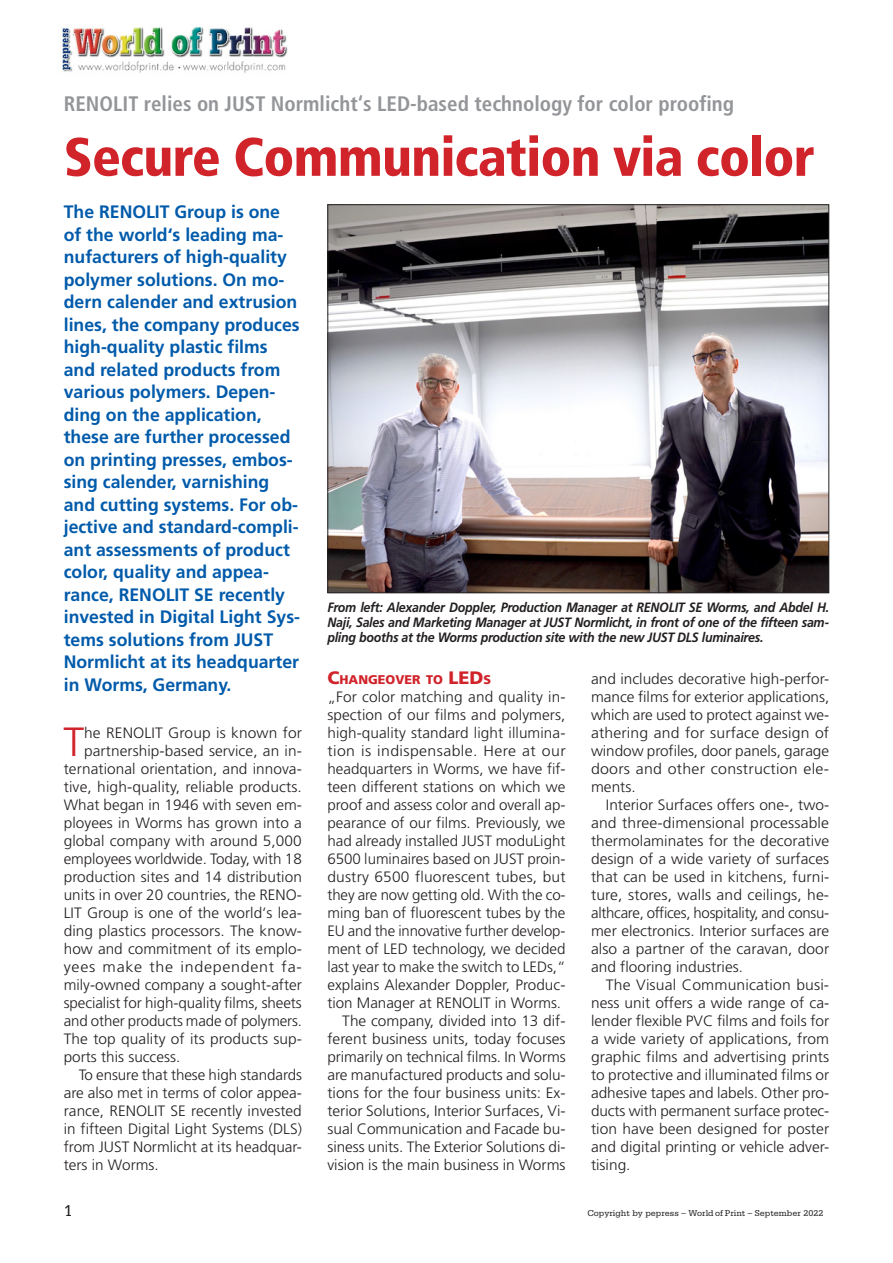
<style>
.page{position:relative;width:893px;height:1263px;background:#fff}
.page>*{position:absolute;margin:0;border:0;box-sizing:border-box;transform-origin:0 0}
.WoP_Headline_groß{font:900 condensed 54px "Frutiger";letter-spacing:-.015em;color:#d1232a}
.WoP_Artikel-Grundt{font:300 40.8px "Frutiger";color:#d1232a}
.WoP_Headline_Subhe{font:700 condensed 21px "Frutiger";color:#939598}
.WoP_Artikel_Vorspa{font:700 18px/22.5px "Frutiger";color:#015aaa}
.t1{font:16.5px "Serifa";color:#231f20}
.WoP_Artikel-Grundt-2{font:300 15px/18px "Frutiger";color:#231f20;text-align:justify}
.WoP_Artikel-Grundt-3{font:300 15px/18px "Frutiger";color:#231f20;text-align:justify;scale:1.05 1}
.WoP_Artikel-Grundt-4{font:300 15px "Frutiger";color:#231f20;scale:1.04 1}
.WoP_Artikel-Grundt-5{font:300 15px "Frutiger";letter-spacing:.045em;color:#231f20;scale:1.07 1}
.WoP_Bildtexte{font:italic 700 13.5px/15px "Frutiger";letter-spacing:-.02em;color:#231f20;text-align:justify;scale:.92 1}
.WoP_Zwischenzeilen{font:900 12.6px "Frutiger";color:#d1232a}
.t2{font:9px "Serifa";color:#231f20}
.s1{font-size:18px}
</style>
<div class="page">
<img style="left:329px;top:206px;width:498px;height:385px">
<img style="left:62px;top:27px;width:226px;height:46px">
<p class="WoP_Headline_Subhe" style="left:64px;top:91px;width:672px">RENOLIT relies on JUST Normlicht‘s LED-based technology for color proofing</p>
<p class="WoP_Headline_groß" style="left:64px;top:125px;width:752px">Secure Communication via color</p>
<p class="WoP_Artikel_Vorspa" style="left:64px;top:200px;width:238px">The RENOLIT Group is one of the world‘s leading ma&shy;nufacturers of high-quality polymer solutions. On mo&shy;dern calender and extrusion lines, the company produces high-quality plastic films and related products from various polymers. Depen&shy;ding on the application, these are further processed on printing presses, embos&shy;sing calender, varnishing and cutting systems. For ob&shy;jective and standard-compli&shy;ant assessments of product color, quality and appea&shy;rance, RENOLIT SE recently invested in Digital Light Sys&shy;tems solutions from JUST<br>Normlicht at its headquarter in Worms, Germany.</p>
<p class="WoP_Artikel-Grundt" style="left:63px;top:719px;width:22px">T</p>
<p class="WoP_Artikel-Grundt-2" style="left:84px;top:724px;width:219px">he RENOLIT Group is known for</p>
<p class="WoP_Bildtexte" style="left:327px;top:600px;width:547px">From left: Alexander Doppler, Production Manager at RENOLIT SE Worms, and Abdel H.<br>Naji, Sales and Marketing Manager at JUST Normlicht, in front of one of the fifteen sam&shy;pling booths at the Worms production site with the new JUST DLS luminaires.</p>
<p class="WoP_Zwischenzeilen" style="left:327px;top:672px;width:165px"><span class="s1">C</span>HANGEOVER TO <span class="s1">LED</span>S</p>
<p class="WoP_Artikel-Grundt-2" style="left:327px;top:688px;width:240px">„For color matching and quality in&shy;spection of our films and polymers, high-quality standard light illumina&shy;tion is indispensable. Here at our headquarters in Worms, we have fif&shy;teen different stations on which we proof and assess color and overall ap&shy;pearance of our films. Previously, we had already installed JUST moduLight 6500 luminaires based on JUST proin&shy;dustry 6500 fluorescent tubes, but they are now getting old. With the co&shy;ming ban of fluorescent tubes by the EU and the innovative further develop&shy;ment of LED technology, we decided last year to make the switch to LEDs,“ explains Alexander Doppler, Produc&shy;tion Manager at RENOLIT in Worms.</p>
<p class="WoP_Artikel-Grundt-2" style="left:327px;top:1012px;width:240px;text-indent:15px">The company, divided into 13 dif&shy;ferent business units, today focuses primarily on technical films. In Worms are manufactured products and solu&shy;tions for the four business units: Ex&shy;terior Solutions, Interior Surfaces, Vi&shy;sual Communication and Facade bu&shy;siness units. The Exterior Solutions di&shy;vision is the main business in Worms</p>
<p class="WoP_Artikel-Grundt-2" style="left:591px;top:670px;width:240px">and includes decorative high-perfor&shy;mance films for exterior applications, which are used to protect against we&shy;athering and for surface design of window profiles, door panels, garage doors and other construction ele&shy;ments.</p>
<p class="WoP_Artikel-Grundt-2" style="left:591px;top:796px;width:240px;text-indent:15px">Interior Surfaces offers one-, two&shy;and three-dimensional processable thermolaminates for the decorative design of a wide variety of surfaces that can be used in kitchens, furni&shy;ture, stores, walls and ceilings, he&shy;althcare, offices, hospitality, and consu&shy;mer electronics. Interior surfaces are also a partner of the caravan, door and flooring industries.</p>
<p class="WoP_Artikel-Grundt-3" style="left:591px;top:976px;width:228px;text-indent:15px">The Visual Communication busi&shy;ness unit offers a wide range of ca&shy;lender flexible PVC films and foils for a wide variety of applications, from graphic films and advertising prints to protective and illuminated films or adhesive tapes and labels. Other pro&shy;ducts with permanent surface protec&shy;tion have been designed for poster and digital printing or vehicle adver&shy;tising.</p>
<p class="WoP_Artikel-Grundt-2" style="left:84px;top:742px;width:219px">partnership-based service, an in-</p>
<p class="WoP_Artikel-Grundt-2" style="left:64px;top:760px;width:240px">ternational orientation, and innova-</p>
<p class="WoP_Artikel-Grundt-4" style="left:64px;top:778px;width:230px">tive, high-quality, reliable products.</p>
<p class="WoP_Artikel-Grundt-2" style="left:64px;top:796px;width:240px">What began in 1946 with seven em-</p>
<p class="WoP_Artikel-Grundt-2" style="left:64px;top:814px;width:240px">ployees in Worms has grown into a</p>
<p class="WoP_Artikel-Grundt-2" style="left:64px;top:832px;width:240px">global company with around 5,000</p>
<p class="WoP_Artikel-Grundt-2" style="left:64px;top:850px;width:240px">employees worldwide. Today, with 18</p>
<p class="WoP_Artikel-Grundt-2" style="left:64px;top:868px;width:240px">production sites and 14 distribution</p>
<p class="WoP_Artikel-Grundt-2" style="left:64px;top:886px;width:240px">units in over 20 countries, the RENO-</p>
<p class="WoP_Artikel-Grundt-2" style="left:64px;top:904px;width:240px">LIT Group is one of the world‘s lea-</p>
<p class="WoP_Artikel-Grundt-2" style="left:64px;top:922px;width:240px">ding plastics processors. The know-</p>
<p class="WoP_Artikel-Grundt-2" style="left:64px;top:940px;width:240px">how and commitment of its emplo-</p>
<p class="WoP_Artikel-Grundt-5" style="left:64px;top:958px;width:224px">yees make the independent fa-</p>
<p class="WoP_Artikel-Grundt-2" style="left:64px;top:976px;width:240px">mily-owned company a sought-after</p>
<p class="WoP_Artikel-Grundt-2" style="left:64px;top:994px;width:239px">specialist for high-quality films, sheets</p>
<p class="WoP_Artikel-Grundt-2" style="left:64px;top:1012px;width:240px">and other products made of polymers.</p>
<p class="WoP_Artikel-Grundt-2" style="left:64px;top:1030px;width:240px">The top quality of its products sup-</p>
<p class="WoP_Artikel-Grundt-2" style="left:64px;top:1048px;width:118px">ports this success.</p>
<p class="WoP_Artikel-Grundt-2" style="left:64px;top:1066px;width:240px;text-indent:15px">To ensure that these high standards are also met in terms of color appea&shy;rance, RENOLIT SE recently invested in fifteen Digital Light Systems (DLS) from JUST Normlicht at its headquar&shy;ters in Worms.</p>
<p class="t1" style="left:64px;top:1201px;width:11px">1</p>
<p class="t2" style="left:587px;top:1208px;width:238px">Copyright by pepress – World of Print – September 2022</p>
</div>
